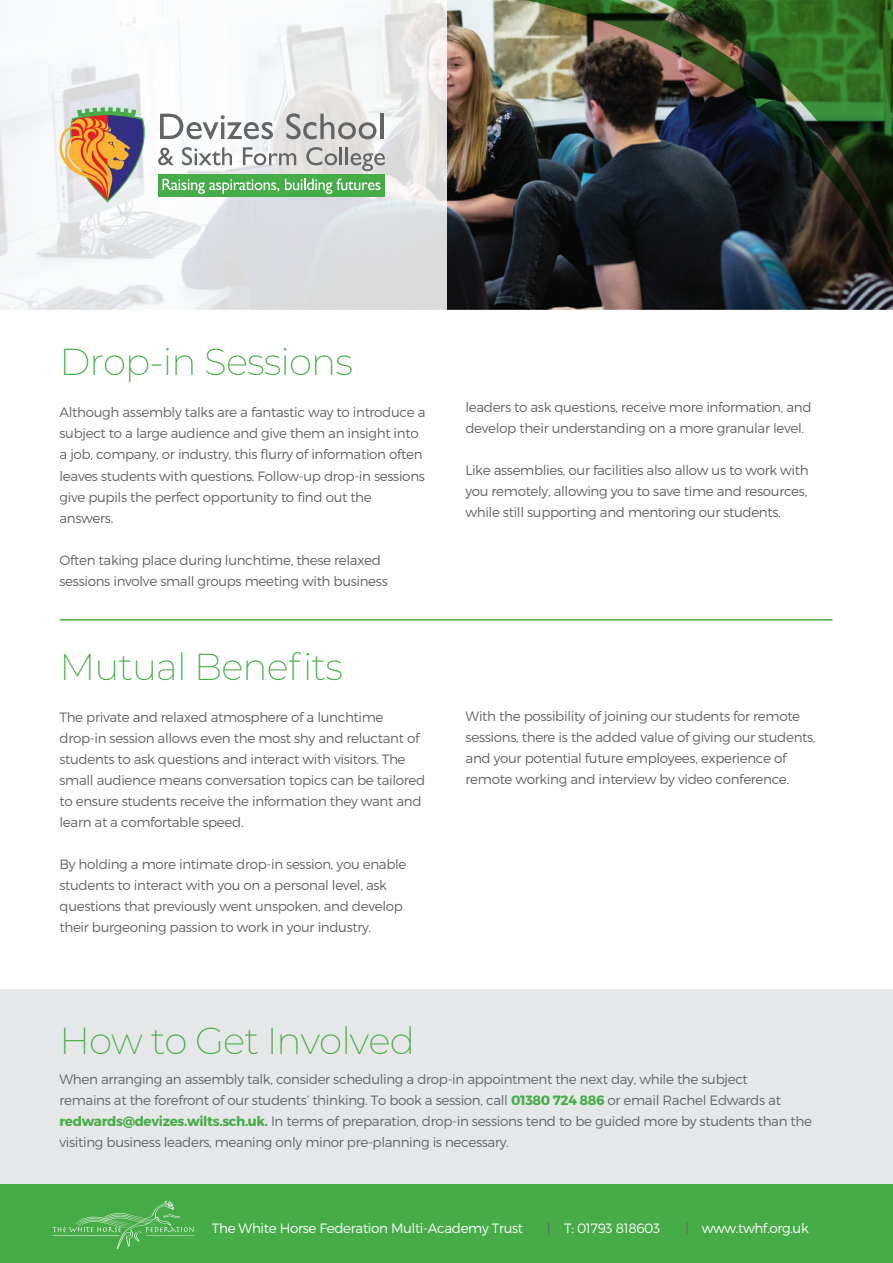
<style>
.page{position:relative;width:893px;height:1263px;background:#fff}
.page>*{position:absolute;margin:0;border:0;box-sizing:border-box;transform-origin:0 0}
.t1{font:200 37.5px "Montserrat";letter-spacing:-.025em;color:#46ac48}
.t2{font:300 13.5px/21px "Montserrat";letter-spacing:-.025em;color:#636466}
.t3{font:300 13.5px "Montserrat";letter-spacing:-.025em;color:#fff}
.s1{font-weight:700;color:#46ac48}
.s2{color:#636466}
</style>
<div class="page">
<div style="left:0;top:989px;width:893px;height:198px;background:#e6e7e8"></div>
<div style="left:0;top:1184px;width:893px;height:79px;background:#46ac48"></div>
<img style="left:446px;top:0;width:180px;height:310px">
<img style="left:626px;top:0;width:267px;height:310px">
<svg style="left:0;top:0;width:446px;height:310px"></svg>
<svg style="left:58px;top:107px;width:327px;height:96px"></svg>
<svg style="left:52px;top:1201px;width:142px;height:48px"></svg>
<hr style="left:60px;top:619px;width:772px;height:2px;background:#46ac48">
<h1 class="t1" style="left:60px;top:337px;width:295px">Drop-in Sessions</h1>
<p class="t2" style="left:60px;top:402px;width:367px">Although assembly talks are a fantastic way to introduce a subject to a large audience and give them an insight into a job, company, or industry, this flurry of information often leaves students with questions. Follow-up drop-in sessions give pupils the perfect opportunity to find out the answers.</p>
<p class="t2" style="left:60px;top:549px;width:330px">Often taking place during lunchtime, these relaxed sessions involve small groups meeting with business</p>
<h1 class="t1" style="left:60px;top:641px;width:285px">Mutual Benefits</h1>
<p class="t2" style="left:60px;top:706px;width:367px">The private and relaxed atmosphere of a lunchtime drop-in session allows even the most shy and reluctant of students to ask questions and interact with visitors. The small audience means conversation topics can be tailored to ensure students receive the information they want and learn at a comfortable speed.</p>
<p class="t2" style="left:60px;top:853px;width:349px">By holding a more intimate drop-in session, you enable students to interact with you on a personal level, ask questions that previously went unspoken, and develop their burgeoning passion to work in your industry.</p>
<p class="t2" style="left:465px;top:397px;width:348px">leaders to ask questions, receive more information, and develop their understanding on a more granular level.</p>
<p class="t2" style="left:465px;top:460px;width:345px;text-align:justify">Like assemblies, our facilities also allow us to work with you remotely, allowing you to save time and resources, while still supporting and mentoring our students.</p>
<p class="t2" style="left:466px;top:706px;width:351px">With the possibility of joining our students for remote sessions, there is the added value of giving our students, and your potential future employees, experience of remote working and interview by video conference.</p>
<h1 class="t1" style="left:60px;top:1016px;width:357px">How to Get Involved</h1>
<p class="t2" style="left:60px;top:1069px;width:754px">When arranging an assembly talk, consider scheduling a drop-in appointment the next day, while the subject<br>remains at the forefront of our students’ thinking. To book a session, call <span class="s1">01380 724 886</span> or email Rachel Edwards at <span class="s1">redwards@devizes.wilts.sch.uk.</span> In terms of preparation, drop-in sessions tend to be guided more by students than the visiting business leaders, meaning only minor pre-planning is necessary.</p>
<p class="t3" style="left:212px;top:1220px;width:313px">The White Horse Federation Multi-Academy Trust</p>
<p class="t3" style="left:547px;top:1220px;width:114px"><span class="s2">|</span> T: 01793 818603</p>
<p class="t3" style="left:685px;top:1220px;width:125px"><span class="s2">|</span> www.twhf.org.uk</p>
</div>
